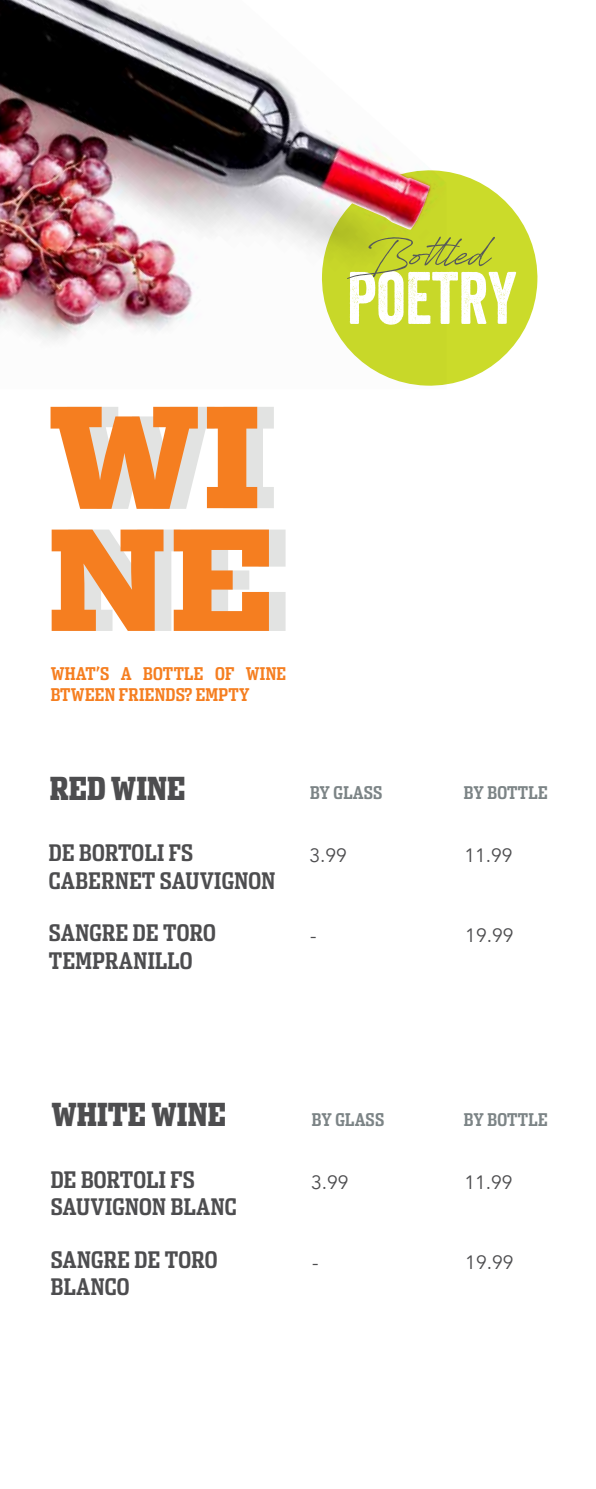
<style>
.page{position:relative;width:596px;height:1489px;background:#fff}
.page>*{position:absolute;margin:0;border:0;box-sizing:border-box;transform-origin:0 0}
.t1{font:900 31.5px "Dispatch Comp";color:#4d4d4f}
.t2{font:700 22.75px/27.3px "Dispatch Comp";letter-spacing:.015em;color:#4d4d4f}
.t3{font:19.25px "Avenir";color:#4d4d4f}
.t4{font:700 17.5px/21px "Dispatch Comp";letter-spacing:.015em;color:#f57e20}
.t5{font:700 17.5px "Dispatch Comp";letter-spacing:.015em;color:#7c8486}
</style>
<div class="page">
<svg style="left:446px;top:171px;width:92px;height:214px;fill:#cbdb2a"></svg>
<img style="left:0;top:0;width:446px;height:386px">
<svg style="left:50px;top:407px;width:224px;height:102px"></svg>
<svg style="left:52px;top:529px;width:233px;height:102px;background:#f1a76c"></svg>
<svg style="left:347px;top:237px;width:169px;height:88px"></svg>
<p class="t4" style="left:51px;top:662px;width:237px">WHAT’S A BOTTLE OF WINE<br>BTWEEN FRIENDS? EMPTY</p>
<h1 class="t1" style="left:50px;top:767px;width:137px">RED WINE</h1>
<p class="t2" style="left:49px;top:838px;width:228px">DE BORTOLI FS<br>CABERNET SAUVIGNON</p>
<p class="t2" style="left:49px;top:918px;width:168px">SANGRE DE TORO<br>TEMPRANILLO</p>
<p class="t5" style="left:310px;top:781px;width:74px">BY GLASS</p>
<p class="t3" style="left:309px;top:844px;width:39px">3.99</p>
<p class="t3" style="left:310px;top:924px;width:8px">-</p>
<h1 class="t1" style="left:51px;top:1094px;width:176px">WHITE WINE</h1>
<p class="t2" style="left:51px;top:1165px;width:187px">DE BORTOLI FS<br>SAUVIGNON BLANC</p>
<p class="t2" style="left:51px;top:1245px;width:168px">SANGRE DE TORO<br>BLANCO</p>
<p class="t5" style="left:311px;top:1108px;width:74px">BY GLASS</p>
<p class="t3" style="left:311px;top:1171px;width:39px">3.99</p>
<p class="t3" style="left:312px;top:1250px;width:8px">-</p>
<p class="t5" style="left:463px;top:781px;width:85px">BY BOTTLE</p>
<p class="t3" style="left:464px;top:844px;width:50px">11.99</p>
<p class="t3" style="left:465px;top:924px;width:50px">19.99</p>
<p class="t5" style="left:463px;top:1108px;width:85px">BY BOTTLE</p>
<p class="t3" style="left:464px;top:1171px;width:50px">11.99</p>
<p class="t3" style="left:465px;top:1250px;width:50px">19.99</p>
</div>
